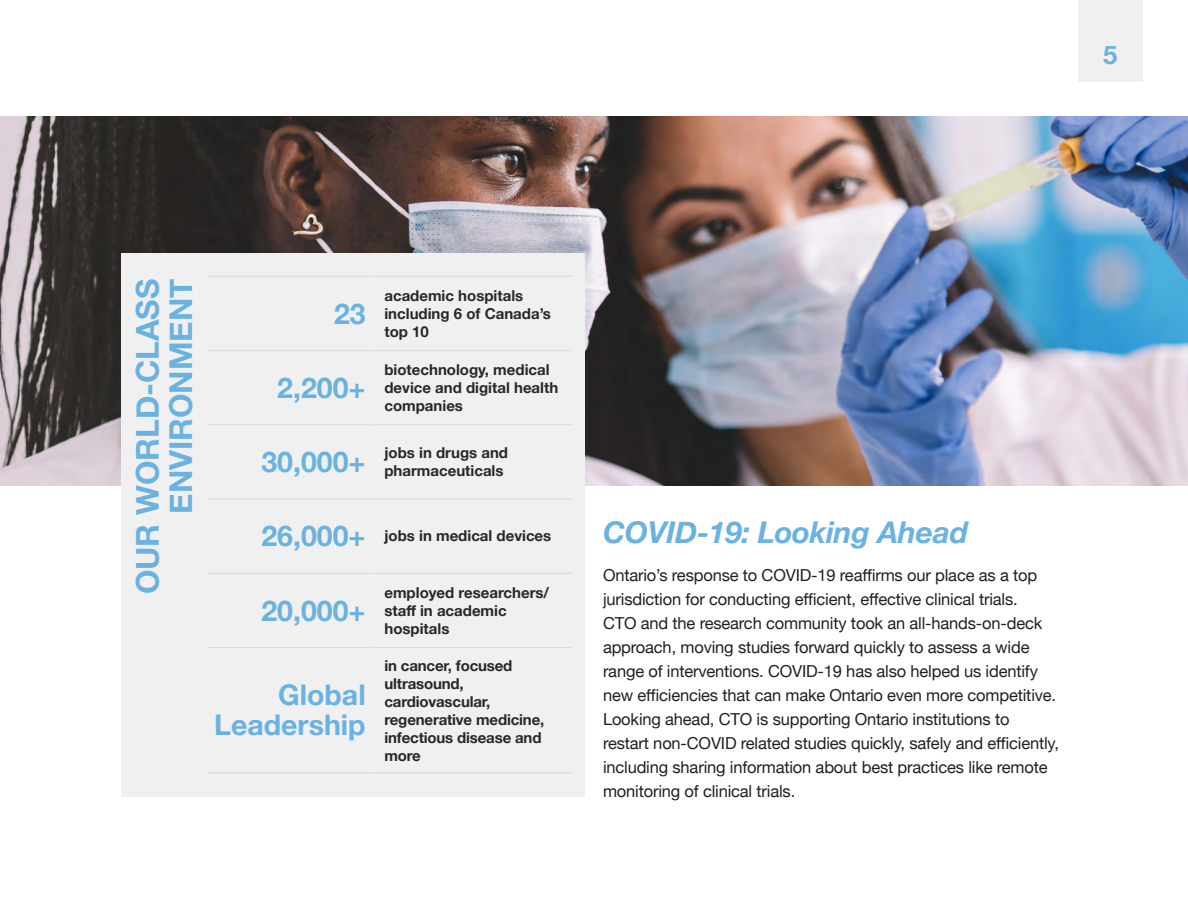
<style>
.page{position:relative;width:1188px;height:918px;background:#fff}
.page>*{position:absolute;margin:0;border:0;box-sizing:border-box;transform-origin:0 0}
.t1{font:700 31.5px/33px "Helvetica Neue";color:#6ab2e2;text-align:right}
.t2{font:italic 700 30px "Helvetica Neue";letter-spacing:-.01em;color:#6ab2e2}
.t3{font:700 28.5px/30px "Helvetica Neue";color:#6ab2e2;text-align:right}
.t4{font:700 25.5px "Helvetica Neue";color:#6ab2e2}
.t5{font:16.5px/24px "Helvetica Neue";letter-spacing:-.01em;color:#231f20}
.t6{font:700 15px/18px "Helvetica Neue";color:#282828}
.s1{font-size:28.5px;color:#6ab2e2}
</style>
<div class="page">
<div style="left:1078px;top:0;width:64px;height:82px;background:#f0f0f0"></div>
<img style="left:0;top:116px;width:1188px;height:370px">
<div style="left:122px;top:253px;width:463px;height:543px;background:#f0f0f0"></div>
<hr style="left:208px;top:276px;width:164px;height:1px;background:#dbdbdb">
<hr style="left:372px;top:276px;width:200px;height:1px;background:#dbdbdb">
<hr style="left:208px;top:350px;width:164px;height:1px;background:#dbdbdb">
<hr style="left:372px;top:350px;width:200px;height:1px;background:#dbdbdb">
<hr style="left:208px;top:424px;width:164px;height:1px;background:#dbdbdb">
<hr style="left:372px;top:424px;width:200px;height:1px;background:#dbdbdb">
<hr style="left:208px;top:498px;width:164px;height:2px;background:#dbdbdb">
<hr style="left:372px;top:498px;width:200px;height:2px;background:#dbdbdb">
<hr style="left:208px;top:573px;width:164px;height:1px;background:#dbdbdb">
<hr style="left:372px;top:573px;width:200px;height:1px;background:#dbdbdb">
<hr style="left:208px;top:647px;width:164px;height:1px;background:#dbdbdb">
<hr style="left:372px;top:647px;width:200px;height:1px;background:#dbdbdb">
<hr style="left:208px;top:772px;width:164px;height:1px;background:#dbdbdb">
<hr style="left:372px;top:772px;width:200px;height:1px;background:#dbdbdb">
<h3 class="t4" style="left:1103px;top:34px;width:16px">5</h3>
<h1 class="t1" style="left:132px;top:594px;width:317px;rotate:-90deg">OUR WORLD-CLASS<br>ENVIRONMENT</h1>
<h3 class="t3" style="left:334px;top:299px;width:33px">23</h3>
<h3 class="t3" style="left:277px;top:373px;width:90px">2,200+</h3>
<p class="t6" style="left:384px;top:287px;width:168px">academic hospitals including 6 of Canada’s top 10</p>
<p class="t6" style="left:384px;top:361px;width:175px">biotechnology, medical device and digital health companies</p>
<h3 class="t3" style="left:261px;top:448px;width:106px">30,000+</h3>
<p class="t6" style="left:384px;top:444px;width:125px">jobs in drugs and pharmaceuticals</p>
<p class="t6" style="left:261px;top:528px;width:291px"><span class="s1">26,000+</span> jobs in medical devices</p>
<h3 class="t3" style="left:261px;top:596px;width:106px">20,000+</h3>
<h3 class="t3" style="left:214px;top:681px;width:153px">Global<br>Leadership</h3>
<p class="t6" style="left:384px;top:584px;width:166px">employed researchers/ staff in academic hospitals</p>
<p class="t6" style="left:384px;top:657px;width:161px">in cancer, focused ultrasound, cardiovascular, regenerative medicine, infectious disease and more</p>
<h2 class="t2" style="left:603px;top:509px;width:367px">COVID-19: Looking Ahead</h2>
<p class="t5" style="left:603px;top:564px;width:458px">Ontario’s response to COVID-19 reaffirms our place as a top jurisdiction for conducting efficient, effective clinical trials.<br>CTO and the research community took an all-hands-on-deck approach, moving studies forward quickly to assess a wide range of interventions. COVID-19 has also helped us identify new efficiencies that can make Ontario even more competitive.<br>Looking ahead, CTO is supporting Ontario institutions to restart non-COVID related studies quickly, safely and efficiently, including sharing information about best practices like remote monitoring of clinical trials.</p>
</div>
